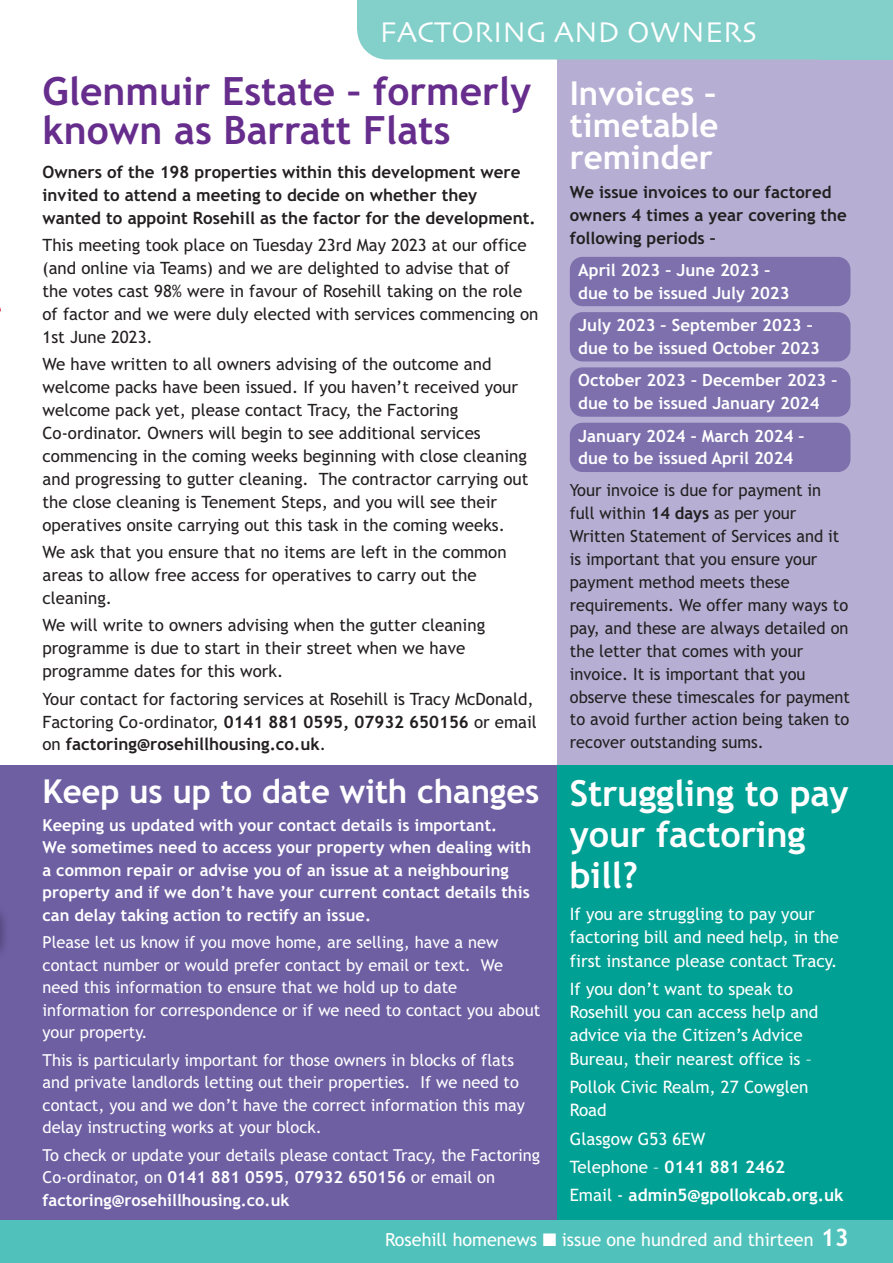
<style>
.page{position:relative;width:893px;height:1263px;background:#fff}
.page>*{position:absolute;margin:0;border:0;box-sizing:border-box;transform-origin:0 0}
.t1{font:700 39px/39px "Trebuchet MS";color:#662d8d}
.t2{font:700 36px/41px "Trebuchet MS";letter-spacing:-.005em;color:#fff}
.t3{font:700 33px/32px "Trebuchet MS";color:#fff;text-align:justify}
.t4{font:30px "Skia";color:#fff}
.t5{font:18px "Trebuchet MS";color:#fff}
.t6{font:17.1px/23.2px "Trebuchet MS";color:#fff}
.t7{font:700 17.1px/28.3px "Trebuchet MS";color:#fff}
.t8{font:16.95px/23px "Trebuchet MS";color:#231f20}
.t9{font:700 16.95px/23px "Trebuchet MS";color:#231f20}
.t10{font:16.8px/23px "Trebuchet MS";color:#231f20}
.t11{font:700 16.8px/23px "Trebuchet MS";color:#fff}
.t12{font:700 16.8px/23px "Trebuchet MS";color:#231f20}
.t13{font:16.5px/22.5px "Trebuchet MS";color:#fff}
.t14{font:700 16.5px/22.5px "Trebuchet MS";color:#fff}
.s1{font-weight:700}
.s2{font-weight:400}
.s3{font-weight:700;font-size:24px}
</style>
<div class="page">
<div style="left:0;top:765px;width:561px;height:484px;background:#6e5fa3"></div>
<div style="left:557px;top:54px;width:336px;height:1166px;background:#b6afd3"></div>
<div style="left:557px;top:765px;width:336px;height:460px;background:#00a194"></div>
<div style="left:357px;top:0;width:536px;height:60px;background:#83cfca"></div>
<div style="left:0;top:1220px;width:893px;height:43px;background:#50c2bb"></div>
<div style="left:570px;top:257px;width:280px;height:49px;background:#7d70ad;border-radius:13px"></div>
<div style="left:570px;top:312px;width:280px;height:49px;background:#7d70ad;border-radius:13px"></div>
<div style="left:570px;top:367px;width:280px;height:50px;background:#7d70ad;border-radius:13px"></div>
<div style="left:570px;top:423px;width:280px;height:49px;background:#7d70ad;border-radius:13px"></div>
<h3 class="t4" style="left:380px;top:14px;width:379px">FACTORING AND OWNERS</h3>
<h1 class="t1" style="left:43px;top:75px;width:490px">Glenmuir Estate – formerly known as Barratt Flats</h1>
<h3 class="t3" style="left:570px;top:80px;width:150px">Invoices – timetable reminder</h3>
<p class="t12" style="left:570px;top:182px;width:278px">We issue invoices to our factored owners 4 times a year covering the following periods –</p>
<p class="t11" style="left:578px;top:260px;width:213px">April 2023 – June 2023 – due to be issued July 2023</p>
<p class="t11" style="left:578px;top:315px;width:243px">July 2023 – September 2023 – due to be issued October 2023</p>
<p class="t11" style="left:578px;top:370px;width:261px">October 2023 – December 2023 – due to be issued January 2024</p>
<p class="t11" style="left:578px;top:425px;width:228px">January 2024 – March 2024 – due to be issued April 2024</p>
<p class="t10" style="left:570px;top:480px;width:282px">Your invoice is due for payment in full within <span class="s1">14 days</span> as per your Written Statement of Services and it is important that you ensure your payment method meets these requirements. We offer many ways to pay, and these are always detailed on the letter that comes with your invoice. It is important that you observe these timescales for payment to avoid further action being taken to recover outstanding sums.</p>
<h2 class="t2" style="left:570px;top:776px;width:280px">Struggling to pay your factoring bill?</h2>
<p class="t6" style="left:570px;top:904px;width:271px">If you are struggling to pay your factoring bill and need help, in the first instance please contact Tracy.</p>
<p class="t6" style="left:570px;top:979px;width:250px">If you don’t want to speak to<br>Rosehill you can access help and advice via the Citizen’s Advice<br>Bureau, their nearest office is –</p>
<p class="t6" style="left:570px;top:1077px;width:240px">Pollok Civic Realm, 27 Cowglen<br>Road</p>
<p class="t7" style="left:570px;top:1126px;width:275px"><span class="s2">Glasgow G53 6EW<br>Telephone –</span> 0141 881 2462<br><span class="s2">Email -</span> admin5@gpollokcab.org.uk</p>
<p class="t9" style="left:43px;top:162px;width:495px">Owners of the 198 properties within this development were invited to attend a meeting to decide on whether they wanted to appoint Rosehill as the factor for the development.</p>
<p class="t8" style="left:43px;top:235px;width:497px">This meeting took place on Tuesday 23rd May 2023 at our office (and online via Teams) and we are delighted to advise that of the votes cast 98% were in favour of Rosehill taking on the role of factor and we were duly elected with services commencing on 1st June 2023.</p>
<p class="t8" style="left:43px;top:354px;width:488px">We have written to all owners advising of the outcome and welcome packs have been issued. If you haven’t received your welcome pack yet, please contact Tracy, the Factoring Co-ordinator. Owners will begin to see additional services commencing in the coming weeks beginning with close cleaning and progressing to gutter cleaning. The contractor carrying out the close cleaning is Tenement Steps, and you will see their operatives onsite carrying out this task in the coming weeks.</p>
<p class="t8" style="left:43px;top:542px;width:466px">We ask that you ensure that no items are left in the common areas to allow free access for operatives to carry out the cleaning.</p>
<p class="t8" style="left:43px;top:615px;width:444px">We will write to owners advising when the gutter cleaning programme is due to start in their street when we have programme dates for this work.</p>
<p class="t8" style="left:43px;top:688px;width:496px">Your contact for factoring services at Rosehill is Tracy McDonald,<br>Factoring Co-ordinator, <span class="s1">0141 881 0595, 07932 650156</span> or email on <span class="s1">factoring@rosehillhousing.co.uk</span>.</p>
<h3 class="t3" style="left:43px;top:778px;width:498px">Keep us up to date with changes</h3>
<p class="t14" style="left:43px;top:815px;width:490px">Keeping us updated with your contact details is important.<br>We sometimes need to access your property when dealing with a common repair or advise you of an issue at a neighbouring property and if we don’t have your current contact details this can delay taking action to rectify an issue.</p>
<p class="t13" style="left:43px;top:932px;width:499px">Please let us know if you move home, are selling, have a new contact number or would prefer contact by email or text. We need this information to ensure that we hold up to date information for correspondence or if we need to contact you about your property.</p>
<p class="t13" style="left:43px;top:1050px;width:484px">This is particularly important for those owners in blocks of flats and private landlords letting out their properties. If we need to contact, you and we don’t have the correct information this may delay instructing works at your block.</p>
<p class="t13" style="left:43px;top:1145px;width:499px">To check or update your details please contact Tracy, the Factoring<br>Co-ordinator, on <span class="s1">0141 881 0595</span>, <span class="s1">07932 650156</span> or email on <span class="s1">factoring@rosehillhousing.co.uk</span></p>
<p class="t5" style="left:385px;top:1233px;width:465px">Rosehill homenews ■ issue one hundred and thirteen <span class="s3">13</span></p>
</div>
